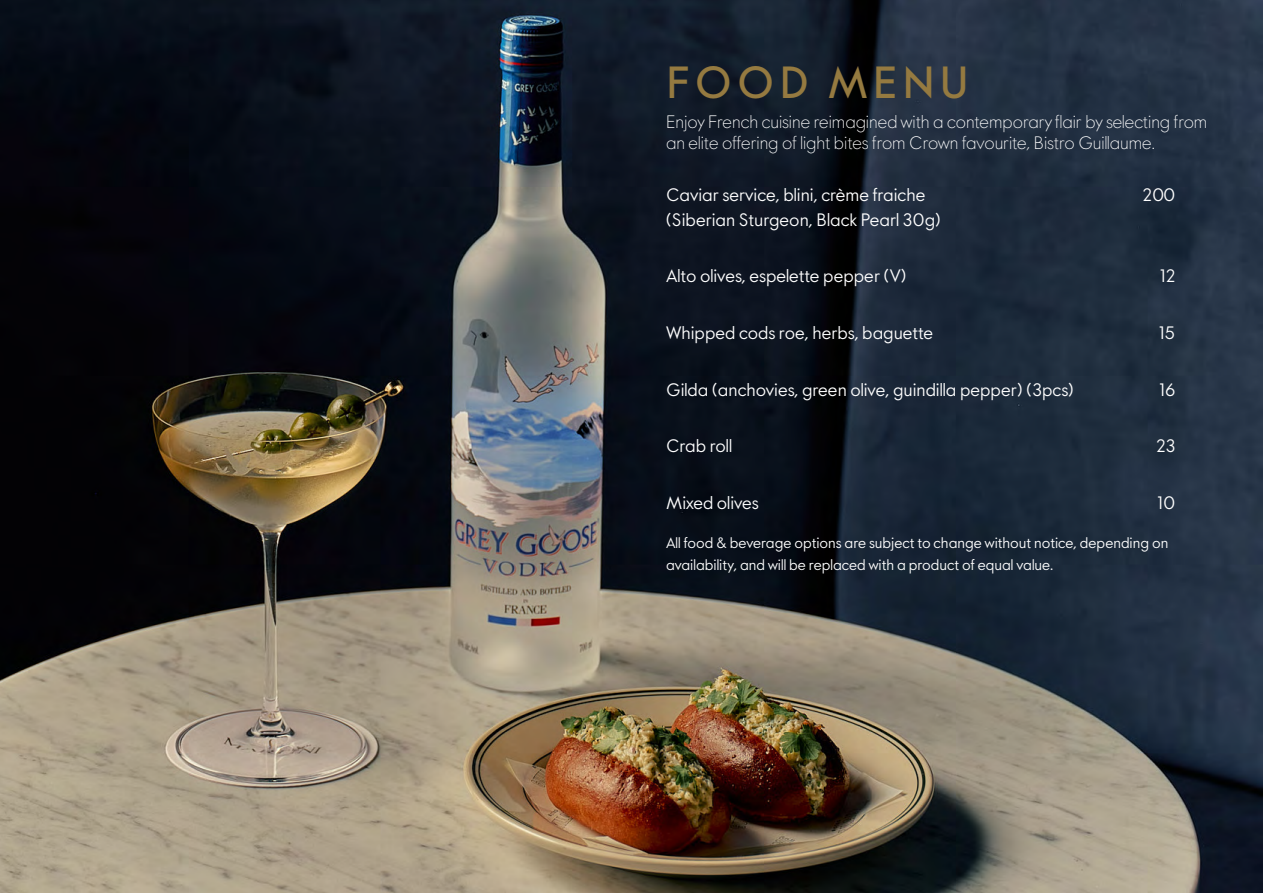
<style>
.page{position:relative;width:1263px;height:893px;background:#fff}
.page>*{position:absolute;margin:0;border:0;box-sizing:border-box;transform-origin:0 0}
.t1{font:700 45px "Grey Goose";letter-spacing:.1em;color:#957a40}
.t2{font:18px "Grey Goose";color:#fff}
.t3{font:300 18px/21.6px "Grey Goose";color:#fff}
.t4{font:15px/21.6px "Grey Goose";color:#fff}
</style>
<div class="page">
<img style="left:0;top:0;width:1263px;height:893px">
<h1 class="t1" style="left:666px;top:56px;width:304px">FOOD MENU</h1>
<p class="t3" style="left:666px;top:111px;width:543px">Enjoy French cuisine reimagined with a contemporary flair by selecting from an elite offering of light bites from Crown favourite, Bistro Guillaume.</p>
<p class="t2" style="left:666px;top:184px;width:261px">Caviar service, blini, crème fraiche</p>
<p class="t2" style="left:1142px;top:184px;width:35px">200</p>
<p class="t2" style="left:666px;top:209px;width:277px">(Siberian Sturgeon, Black Pearl 30g)</p>
<p class="t2" style="left:666px;top:265px;width:242px">Alto olives, espelette pepper (V)</p>
<p class="t2" style="left:1159px;top:265px;width:17px">12</p>
<p class="t2" style="left:666px;top:322px;width:269px">Whipped cods roe, herbs, baguette</p>
<p class="t2" style="left:1158px;top:322px;width:18px">15</p>
<p class="t2" style="left:666px;top:378px;width:410px">Gilda (anchovies, green olive, guindilla pepper) (3pcs)</p>
<p class="t2" style="left:1159px;top:378px;width:18px">16</p>
<p class="t2" style="left:666px;top:435px;width:67px">Crab roll</p>
<p class="t2" style="left:1156px;top:435px;width:21px">23</p>
<p class="t2" style="left:666px;top:492px;width:94px">Mixed olives</p>
<p class="t2" style="left:1157px;top:492px;width:20px">10</p>
<p class="t4" style="left:666px;top:532px;width:504px">All food &amp; beverage options are subject to change without notice, depending on availability, and will be replaced with a product of equal value.</p>
</div>
